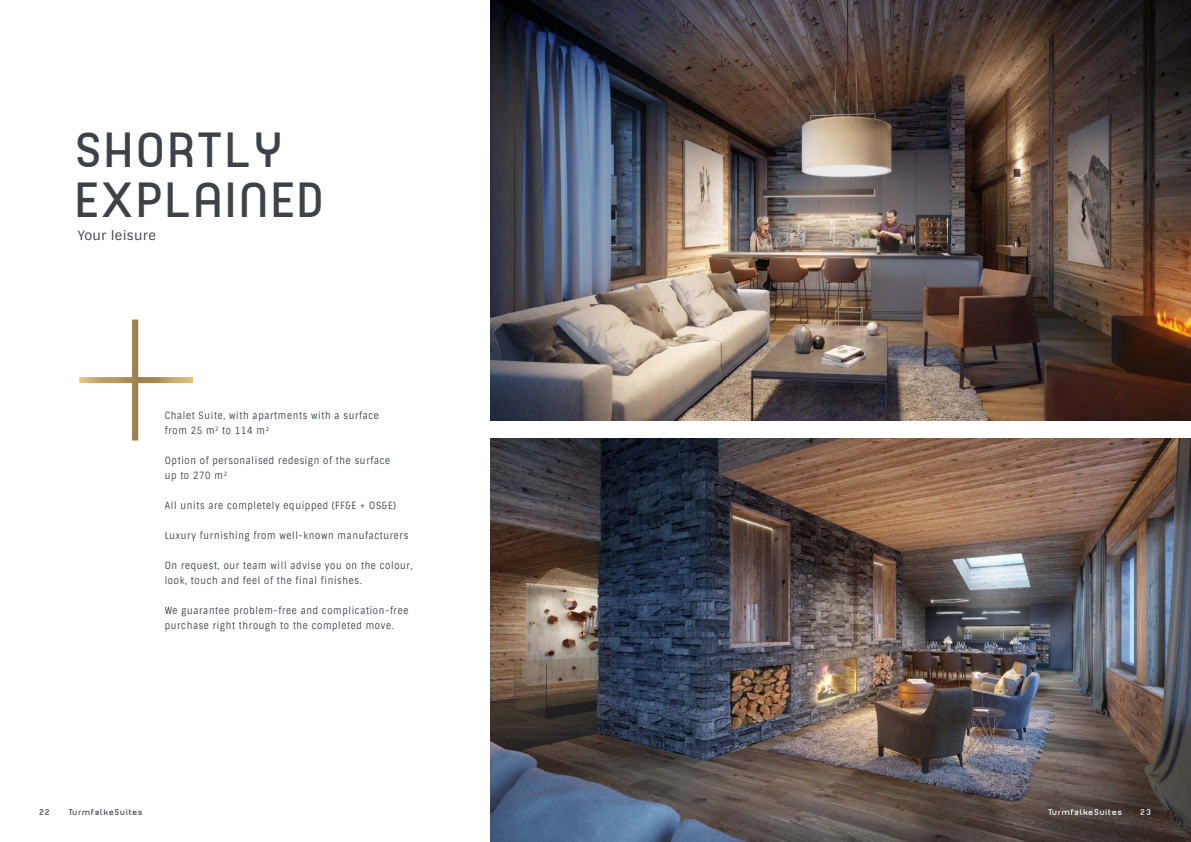
<style>
.page{position:relative;width:1191px;height:842px;background:#fff}
.page>*{position:absolute;margin:0;border:0;box-sizing:border-box;transform-origin:0 0}
.t1{font:100 233.7px "Roboto";color:#fff}
.t2{font:47px/50px "Planet Estyle";letter-spacing:.1em;color:#3c4247}
.t3{font:13px "Sintony";letter-spacing:.02em;color:#3c4247}
.t4{font:10px/15px "Sintony";letter-spacing:.08em;color:#3c4247;scale:.86 1}
.t5{font:8px "Planet Estyle";letter-spacing:.15em;color:#3c4247}
.t6{font:8px "Planet Estyle";letter-spacing:.15em;color:#fff}
</style>
<div class="page">
<img style="left:490px;top:0;width:701px;height:421px">
<img style="left:490px;top:438px;width:701px;height:404px">
<h2 class="t2" style="left:78px;top:125px;width:248px">SHORTLY<br>EXPLAINED</h2>
<h3 class="t3" style="left:78px;top:227px;width:80px">Your leisure</h3>
<h1 class="t1" style="left:71px;top:212px;width:133px">+</h1>
<p class="t4" style="left:165px;top:408px;width:250px">Chalet Suite, with apartments with a surface from 25 m<sup>2</sup> to 114 m<sup>2</sup></p>
<p class="t4" style="left:165px;top:453px;width:263px">Option of personalised redesign of the surface up to 270 m<sup>2</sup></p>
<p class="t4" style="left:165px;top:498px;width:270px">All units are completely equipped (FF&amp;E + OS&amp;E)</p>
<p class="t4" style="left:165px;top:528px;width:285px">Luxury furnishing from well-known manufacturers</p>
<p class="t4" style="left:165px;top:558px;width:290px">On request, our team will advise you on the colour, look, touch and feel of the final finishes.</p>
<p class="t4" style="left:165px;top:603px;width:285px">We guarantee problem-free and complication-free purchase right through to the completed move.</p>
<p class="t5" style="left:40px;top:807px;width:12px">22</p>
<p class="t5" style="left:69px;top:807px;width:75px">TurmfalkeSuites</p>
<p class="t6" style="left:1048px;top:807px;width:75px">TurmfalkeSuites</p>
<p class="t6" style="left:1140px;top:807px;width:12px">23</p>
</div>
